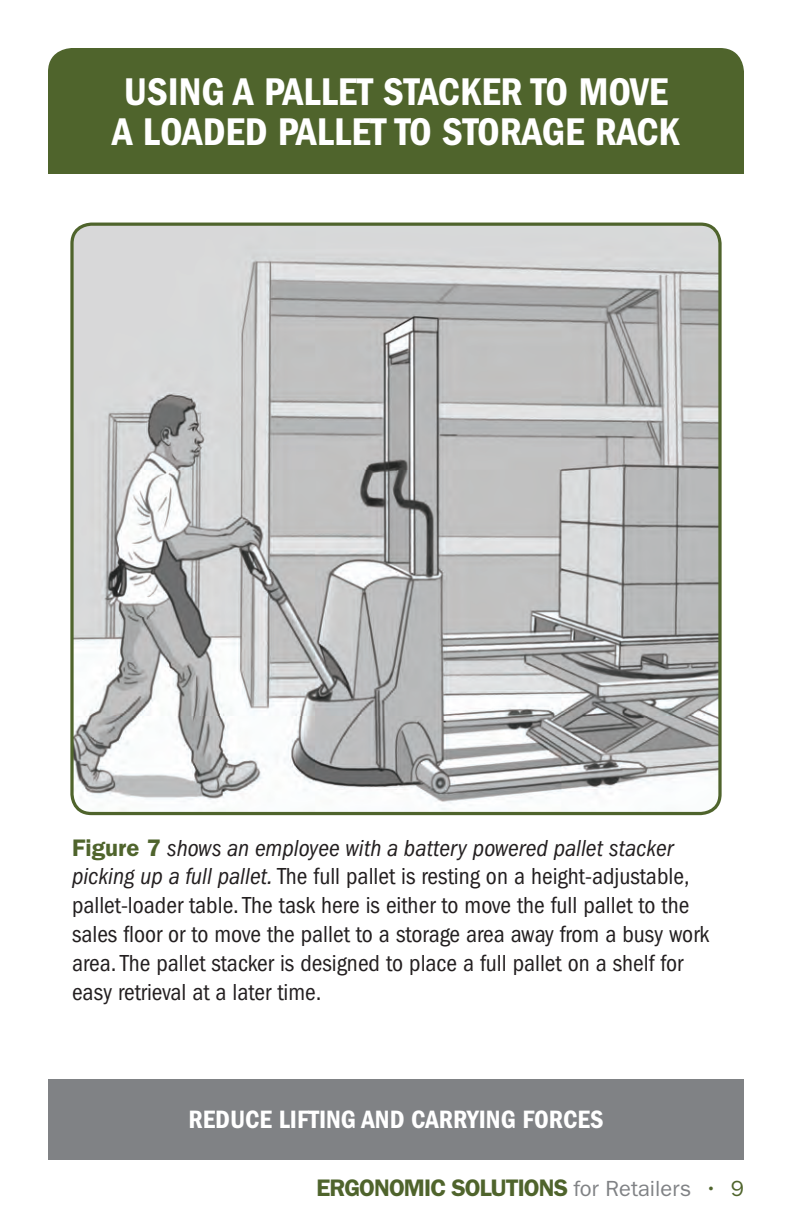
<style>
.page{position:relative;width:792px;height:1224px;background:#fff}
.page>*{position:absolute;margin:0;border:0;box-sizing:border-box;transform-origin:0 0}
.t1{font:40px/40px "ITC Franklin Gothic Std Dm Cd";color:#fff}
.t2{font:26px "ITC Franklin Gothic Std Dm Cd";color:#fff}
.P-12pt{font:condensed 24px/28.8px "ITC Franklin Gothic Std";color:#231f20}
.t3{font:600 24px "ITC Franklin Gothic Std";letter-spacing:-.04em;color:#4f642c}
.s1{font-weight:600;font-stretch:normal;color:#4f642c}
.s2{font-style:italic}
.s3{font-weight:400;font-size:22px;color:#808285}
.s4{font-weight:400;font-size:22px}
</style>
<div class="page">
<img style="left:72px;top:224px;width:646px;height:590px">
<div style="left:70px;top:223px;width:652px;height:592px;border:3px solid #4f642c;border-radius:19px"></div>
<div style="left:48px;top:48px;width:696px;height:126px;background:#4f642c"></div>
<div style="left:48px;top:1079px;width:696px;height:80px;background:#808285"></div>
<h1 class="t1" style="left:112px;top:72px;width:569px">USING A PALLET STACKER TO MOVE<br>A LOADED PALLET TO STORAGE RACK</h1>
<p class="P-12pt" style="left:72px;top:833px;width:639px"><span class="s1">Figure 7</span> <span class="s2">shows an employee with a battery powered pallet stacker picking up a full pallet.</span> The full pallet is resting on a height-adjustable, pallet-loader table. The task here is either to move the full pallet to the sales floor or to move the pallet to a storage area away from a busy work area. The pallet stacker is designed to place a full pallet on a shelf for easy retrieval at a later time.</p>
<p class="t2" style="left:188px;top:1104px;width:417px">REDUCE LIFTING AND CARRYING FORCES</p>
<p class="t3" style="left:317px;top:1174px;width:429px">ERGONOMIC SOLUTIONS <span class="s3">for Retailers</span> <span class="s4">• 9</span></p>
</div>
